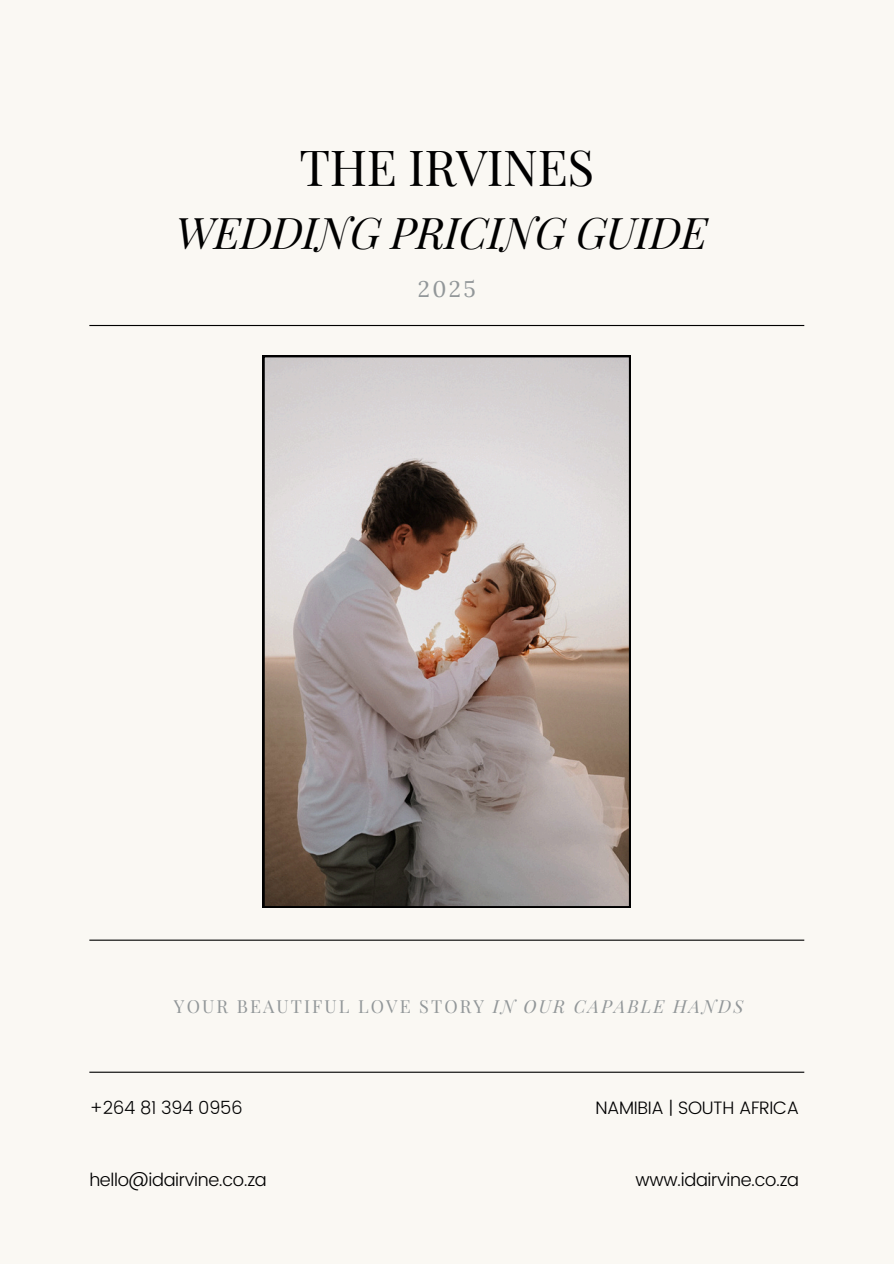
<style>
.page{position:relative;width:894px;height:1264px;background:#fff}
.page>*{position:absolute;margin:0;border:0;box-sizing:border-box;transform-origin:0 0}
.t1{font:49.5px "Playfair Display";letter-spacing:-.01em;color:#000}
.t2{font:italic 43.5px "Playfair Display";letter-spacing:-.01em;color:#000}
.t3{font:22.5px "Lora";color:#929799}
.t4{font:300 18px "Poppins";letter-spacing:-.02em;color:#000}
.t5{font:18px "Playfair Display";letter-spacing:.115em;color:#929799}
.s1{font-style:italic}
</style>
<div class="page">
<div style="left:0;top:0;width:893px;height:1263px;background:#faf8f3"></div>
<hr style="left:89px;top:325px;width:715px;height:1px;background:#000">
<hr style="left:89px;top:939px;width:715px;height:1px;background:#000">
<hr style="left:89px;top:1071px;width:715px;height:1px;background:#000">
<svg style="left:262px;top:355px;width:368px;height:552px;background:#a89d99"></svg>
<p class="t1" style="left:299px;top:132px;width:296px">THE IRVINES</p>
<p class="t2" style="left:175px;top:202px;width:533px">WEDDING PRICING GUIDE</p>
<h1 class="t3" style="left:417px;top:274px;width:59px">2025</h1>
<h2 class="t5" style="left:174px;top:993px;width:570px">YOUR BEAUTIFUL LOVE STORY <span class="s1">IN OUR CAPABLE HANDS</span></h2>
<p class="t4" style="left:89px;top:1097px;width:155px">+264 81 394 0956</p>
<p class="t4" style="left:89px;top:1169px;width:179px">hello@idairvine.co.za</p>
<h3 class="t4" style="left:595px;top:1097px;width:205px">NAMIBIA | SOUTH AFRICA</h3>
<p class="t4" style="left:635px;top:1169px;width:165px">www.idairvine.co.za</p>
</div>
